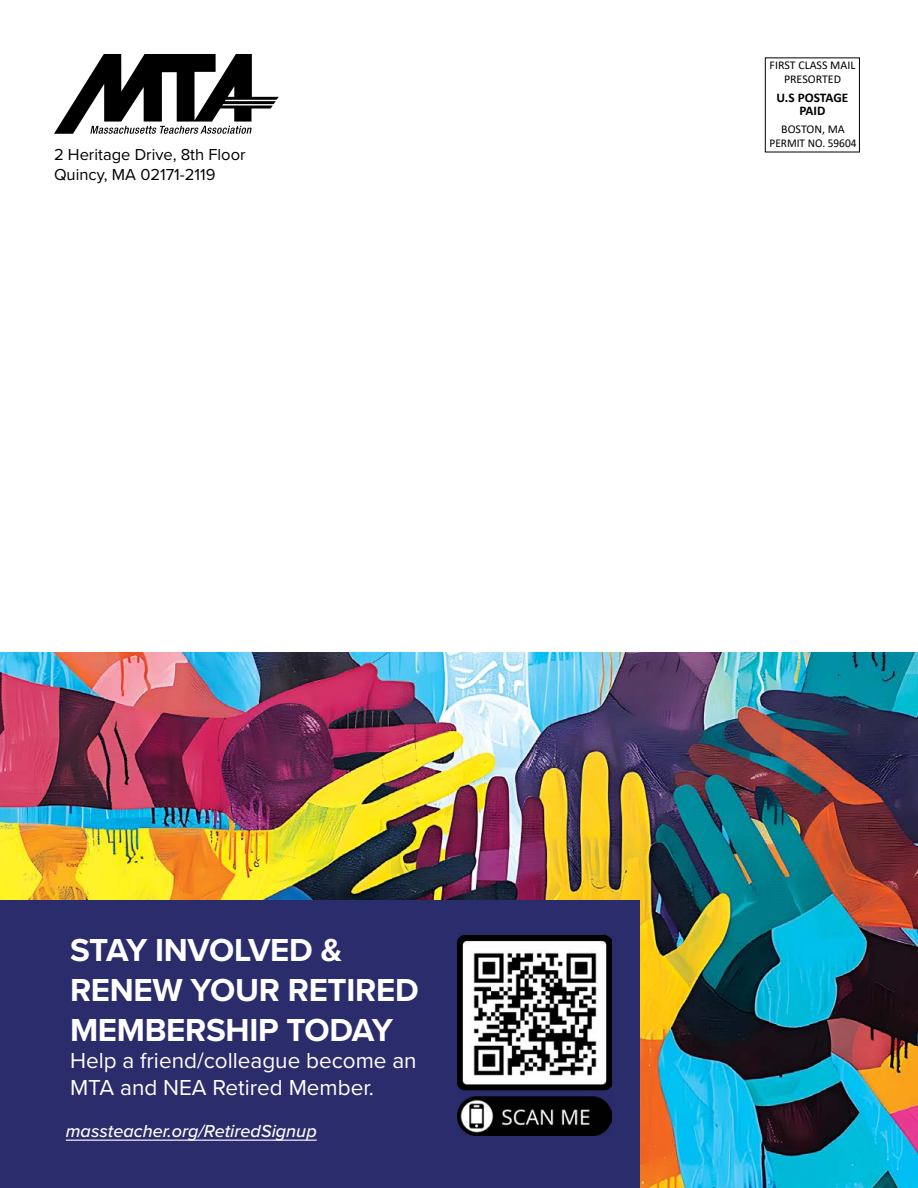
<style>
.page{position:relative;width:918px;height:1188px;background:#fff}
.page>*{position:absolute;margin:0;border:0;box-sizing:border-box;transform-origin:0 0}
.t1{font:700 33px/39.6px "Proxima Nova";letter-spacing:-.01em;color:#fff}
.t2{font:22.5px/27px "Proxima Nova";color:#fff}
.t3{font:italic 500 18px "Proxima Nova";color:#fff}
.t4{font:16.5px/19.8px "Proxima Nova";color:#000}
.t5{font:700 13.2px/13.2px "Calibri";color:#000;text-align:center}
.t6{font:12px/14.2px "Calibri";color:#000;text-align:center}
</style>
<div class="page">
<img style="left:0;top:652px;width:918px;height:536px">
<svg style="left:54px;top:54px;width:225px;height:80px"></svg>
<div style="left:765px;top:57px;width:95px;height:96px;border:1px solid #000"></div>
<div style="left:0;top:901px;width:639px;height:287px;background:#2a2c6b"></div>
<hr style="left:66px;top:1140px;width:251px;height:1px;background:#fff">
<img style="left:458px;top:936px;width:154px;height:199px">
<img style="left:470px;top:949px;width:130px;height:130px">
<p class="t4" style="left:54px;top:144px;width:193px">2 Heritage Drive, 8th Floor<br>Quincy, MA 02171-2119</p>
<h1 class="t1" style="left:70px;top:930px;width:350px">STAY INVOLVED &amp;<br>RENEW YOUR RETIRED<br>MEMBERSHIP TODAY</h1>
<p class="t2" style="left:70px;top:1046px;width:348px">Help a friend/colleague become an<br>MTA and NEA Retired Member.</p>
<p class="t3" style="left:66px;top:1118px;width:252px">massteacher.org/RetiredSignup</p>
<p class="t6" style="left:770px;top:57px;width:87px">FIRST CLASS MAIL<br>PRESORTED</p>
<p class="t5" style="left:776px;top:90px;width:73px">U.S POSTAGE<br>PAID</p>
<p class="t6" style="left:770px;top:122px;width:89px">BOSTON, MA<br>PERMIT NO. 59604</p>
</div>
